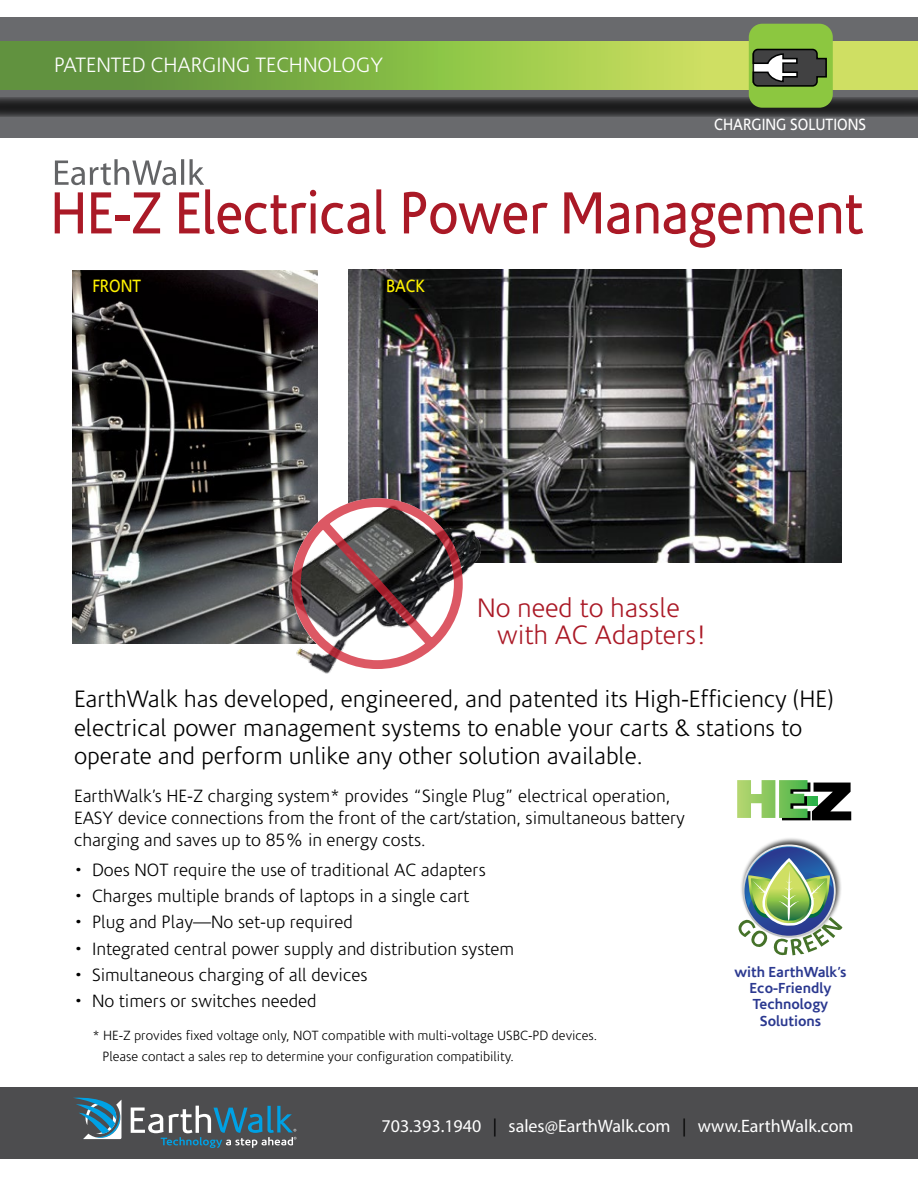
<style>
.page{position:relative;width:918px;height:1188px;background:#fff}
.page>*{position:absolute;margin:0;border:0;box-sizing:border-box;transform-origin:0 0}
.t1{font:60px "Corisande";letter-spacing:-.01em;color:#aa1926;scale:.9 1}
.t2{font:300 27px/27px "Corisande";color:#aa1926}
.t3{font:300 24px/28.8px "Corisande";color:#000}
.t4{font:300 21px "Corisande";color:#fff}
.t5{font:300 18px/21.6px "Corisande";color:#000}
.t6{font:18px "Myriad Pro";color:#fff}
.t7{font:18px "Corisande";color:#fff200;scale:.9 1}
.t8{font:16.5px "Corisande";color:#fff;scale:.9 1}
.t9{font:700 14.7px/16.2px "Corisande";color:#2b3990;text-align:center}
.t10{font:300 13.5px/21px "Corisande";color:#000}
.s1{color:#000}
</style>
<div class="page">
<div style="left:0;top:17px;width:918px;height:121px;background:#696a6d"></div>
<svg style="left:0;top:41px;width:918px;height:49px;background:#91ba4c"></svg>
<svg style="left:0;top:97px;width:918px;height:20px;background:#2f2f30"></svg>
<div style="left:749px;top:24px;width:84px;height:84px;background:#8cc740;border-radius:14px"></div>
<div style="left:0;top:1087px;width:918px;height:71px;background:#4d4d4f"></div>
<svg style="left:55px;top:159px;width:149px;height:26px"></svg>
<svg style="left:73px;top:1097px;width:48px;height:42px"></svg>
<svg style="left:131px;top:1106px;width:165px;height:42px"></svg>
<svg style="left:752px;top:48px;width:75px;height:39px;background:#5a6053"></svg>
<img style="left:73px;top:270px;width:244px;height:374px">
<img style="left:349px;top:269px;width:493px;height:294px">
<img style="left:278px;top:498px;width:208px;height:176px">
<svg style="left:290px;top:497px;width:174px;height:174px"></svg>
<div style="left:740px;top:838px;width:102px;height:102px;background:#000;opacity:.75"></div>
<svg style="left:738px;top:847px;width:104px;height:108px"></svg>
<svg style="left:737px;top:780px;width:114px;height:40px"></svg>
<p class="t4" style="left:54px;top:53px;width:330px">PATENTED CHARGING TECHNOLOGY</p>
<p class="t8" style="left:714px;top:115px;width:171px">CHARGING SOLUTIONS</p>
<h1 class="t1" style="left:50px;top:180px;width:905px">HE-Z Electrical Power Management</h1>
<p class="t7" style="left:92px;top:276px;width:56px">FRONT</p>
<p class="t7" style="left:386px;top:276px;width:45px">BACK</p>
<h2 class="t2" style="left:497px;top:596px;width:211px;text-indent:-20px">No need to hassle with AC Adapters!</h2>
<h3 class="t3" style="left:74px;top:685px;width:761px">EarthWalk has developed, engineered, and patented its High-Efficiency (HE) electrical power management systems to enable your carts &amp; stations to operate and perform unlike any other solution available.</h3>
<p class="t5" style="left:74px;top:786px;width:613px">EarthWalk’s HE-Z charging system* provides “Single Plug” electrical operation,<br>EASY device connections from the front of the cart/station, simultaneous battery charging and saves up to 85% in energy costs.</p>
<p class="t5" style="left:74px;top:860px;width:413px">• Does NOT require the use of traditional AC adapters</p>
<p class="t5" style="left:74px;top:886px;width:397px">• Charges multiple brands of laptops in a single cart</p>
<p class="t5" style="left:74px;top:912px;width:280px">• Plug and Play—No set-up required</p>
<p class="t5" style="left:74px;top:938px;width:442px">• Integrated central power supply and distribution system</p>
<p class="t5" style="left:74px;top:964px;width:295px">• Simultaneous charging of all devices</p>
<p class="t5" style="left:74px;top:990px;width:244px">• No timers or switches needed</p>
<p class="t10" style="left:102px;top:1025px;width:496px;text-indent:-10px">* HE-Z provides fixed voltage only, NOT compatible with multi-voltage USBC-PD devices.<br>Please contact a sales rep to determine your configuration compatibility.</p>
<p class="t9" style="left:734px;top:964px;width:114px">with EarthWalk’s<br>Eco-Friendly<br>Technology<br>Solutions</p>
<p class="t6" style="left:382px;top:1115px;width:474px">703.393.1940 <span class="s1">|</span> sales@EarthWalk.com <span class="s1">|</span> www.EarthWalk.com</p>
</div>
